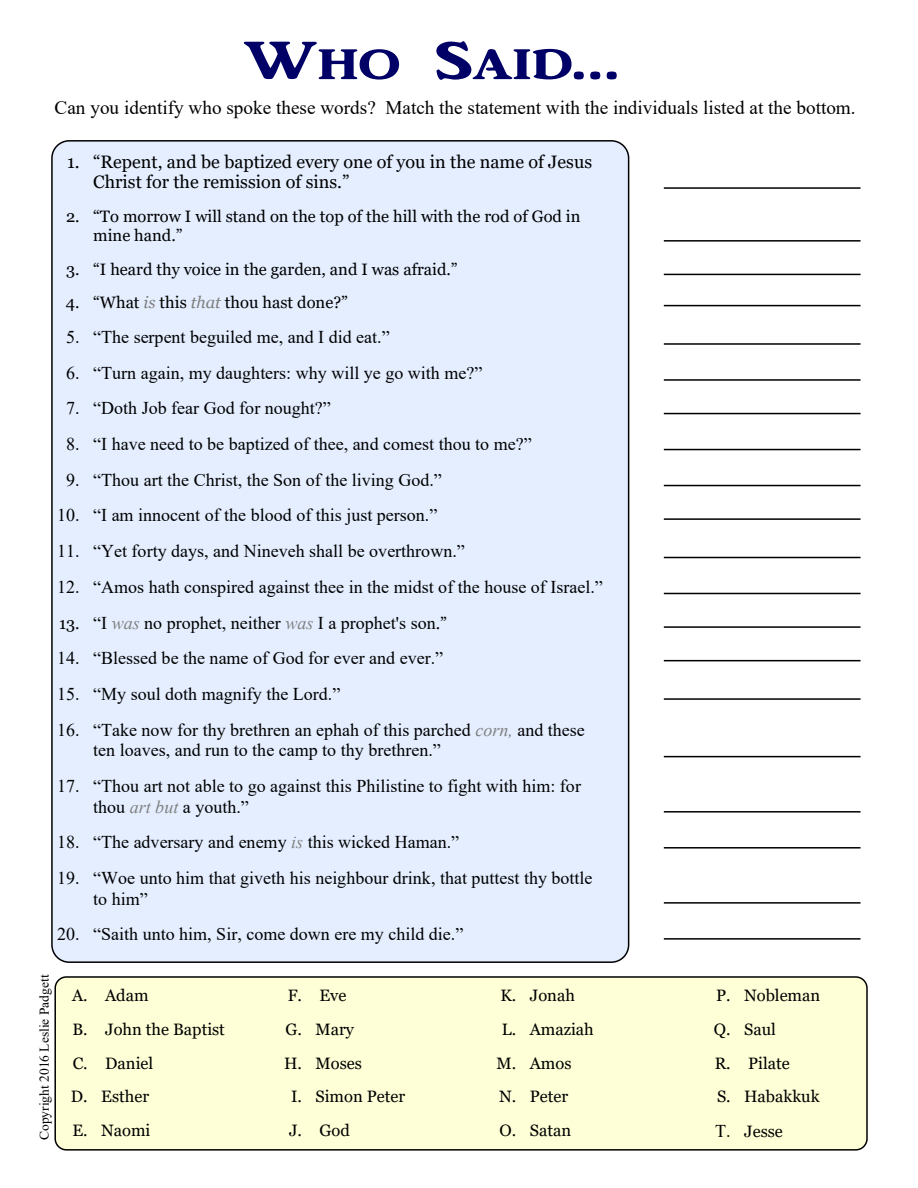
<style>
.page{position:relative;width:918px;height:1188px;background:#fff}
.page>*{position:absolute;margin:0;border:0;box-sizing:border-box;transform-origin:0 0}
.t1{font:55.2px "ARJULIAN";color:#006;scale:1.35 1}
.t2{font:19.2px "Times New Roman";color:#000}
.t3{font:18px/20.7px "Times New Roman";color:#000}
.t4{font:18px/20.4px "Georgia";color:#000}
.t5{font:16.5px/33.8px "Georgia";color:#000}
.t6{font:13.5px "Times New Roman";color:#000}
.s1{font-style:italic;color:#808080}
.s2{font-family:"Georgia";font-size:16.5px}
.s3{font-family:"Times New Roman";font-size:18px}
</style>
<div class="page">
<div style="left:54px;top:976px;width:814px;height:175px;background:#feffd6;border:2px solid #000;border-radius:11px"></div>
<div style="left:51px;top:140px;width:578px;height:823px;background:#e4eeff;border:2px solid #000;border-radius:17px"></div>
<hr style="left:664px;top:187px;width:197px;height:2px;background:#000">
<hr style="left:664px;top:240px;width:197px;height:2px;background:#000">
<hr style="left:664px;top:274px;width:197px;height:1px;background:#000">
<hr style="left:664px;top:305px;width:197px;height:1px;background:#000">
<hr style="left:664px;top:343px;width:197px;height:2px;background:#000">
<hr style="left:664px;top:379px;width:197px;height:2px;background:#000">
<hr style="left:664px;top:413px;width:197px;height:1px;background:#000">
<hr style="left:664px;top:449px;width:197px;height:1px;background:#000">
<hr style="left:664px;top:485px;width:197px;height:1px;background:#000">
<hr style="left:664px;top:518px;width:197px;height:2px;background:#000">
<hr style="left:664px;top:557px;width:197px;height:1px;background:#000">
<hr style="left:664px;top:593px;width:197px;height:1px;background:#000">
<hr style="left:664px;top:626px;width:197px;height:2px;background:#000">
<hr style="left:664px;top:660px;width:197px;height:1px;background:#000">
<hr style="left:664px;top:698px;width:197px;height:2px;background:#000">
<hr style="left:664px;top:756px;width:197px;height:1px;background:#000">
<hr style="left:664px;top:811px;width:197px;height:2px;background:#000">
<hr style="left:664px;top:847px;width:197px;height:2px;background:#000">
<hr style="left:664px;top:902px;width:197px;height:2px;background:#000">
<hr style="left:664px;top:938px;width:197px;height:2px;background:#000">
<h1 class="t1" style="left:243px;top:30px;width:279px">Who Said…</h1>
<p class="t2" style="left:55px;top:101px;width:803px">Can you identify who spoke these words? Match the statement with the individuals listed at the bottom.</p>
<p class="t4" style="left:93px;top:153px;width:501px;text-indent:-26px">1. “Repent, and be baptized every one of you in the name of Jesus<br>Christ for the remission of sins.”</p>
<p class="t5" style="left:93px;top:208px;width:489px;line-height:18.8px;text-indent:-27px">2. “To morrow I will stand on the top of the hill with the rod of God in mine hand.”</p>
<p class="t5" style="left:66px;top:253px;width:393px">3. “I heard thy voice in the garden, and I was afraid.”</p>
<p class="t5" style="left:66px;top:287px;width:284px">4. “What <span class="s1">is</span> this <span class="s1">that</span> thou hast done?”</p>
<p class="t3" style="left:66px;top:328px;width:325px">5. “The serpent beguiled me, and I did eat.”</p>
<p class="t3" style="left:66px;top:364px;width:418px">6. “Turn again, my daughters: why will ye go with me?”</p>
<p class="t3" style="left:66px;top:400px;width:266px">7. “Doth Job fear God for nought?”</p>
<p class="t3" style="left:66px;top:435px;width:467px">8. “I have need to be baptized of thee, and comest thou to me?”</p>
<p class="t3" style="left:66px;top:471px;width:377px">9. “Thou art the Christ, the Son of the living God.”</p>
<p class="t3" style="left:57px;top:507px;width:382px">10. “I am innocent of the blood of this just person.”</p>
<p class="t3" style="left:57px;top:543px;width:409px">11. “Yet forty days, and Nineveh shall be overthrown.”</p>
<p class="t3" style="left:57px;top:578px;width:547px">12. “Amos hath conspired against thee in the midst of the house of Israel.”</p>
<p class="t3" style="left:59px;top:614px;width:389px"><span class="s2">13.</span> “I <span class="s1">was</span> no prophet, neither <span class="s1">was</span> I a prophet's son<span class="s2">.”</span></p>
<p class="t3" style="left:57px;top:650px;width:388px">14. “Blessed be the name of God for ever and ever.”</p>
<p class="t3" style="left:57px;top:685px;width:285px">15. “My soul doth magnify the Lord.”</p>
<p class="t3" style="left:93px;top:721px;width:493px;text-indent:-36px">16. “Take now for thy brethren an ephah of this parched <span class="s1">corn,</span> and these ten loaves, and run to the camp to thy brethren.”</p>
<p class="t3" style="left:93px;top:777px;width:489px;text-indent:-36px">17. “Thou art not able to go against this Philistine to fight with him: for thou <span class="s1">art but</span> a youth.”</p>
<p class="t3" style="left:57px;top:834px;width:404px">18. “The adversary and enemy <span class="s1">is</span> this wicked Haman.”</p>
<p class="t3" style="left:93px;top:869px;width:501px;text-indent:-36px">19. “Woe unto him that giveth his neighbour drink, that puttest thy bottle to him”</p>
<p class="t3" style="left:57px;top:926px;width:408px">20. “Saith unto him, Sir, come down ere my child die.”</p>
<p class="t6" style="left:40px;top:1140px;width:167px;rotate:-90deg">Copyright 2016 Leslie Padgett</p>
<p class="t5" style="left:71px;top:980px;width:156px">A. Adam<br>B. John the Baptist<br>C. Daniel<br>D. Esther<br>E. Naomi</p>
<p class="t5" style="left:288px;top:980px;width:60px">F. Eve</p>
<p class="t5" style="left:286px;top:1013px;width:70px">G. Mary</p>
<p class="t5" style="left:284px;top:1047px;width:79px">H. Moses</p>
<p class="t5" style="left:291px;top:1081px;width:116px">I. Simon Peter</p>
<p class="t5" style="left:289px;top:1115px;width:62px">J. God</p>
<p class="t5" style="left:500px;top:980px;width:76px">K. Jonah</p>
<p class="t5" style="left:502px;top:1013px;width:93px">L. Amaziah</p>
<p class="t5" style="left:497px;top:1047px;width:76px">M. Amos</p>
<p class="t5" style="left:499px;top:1081px;width:71px">N. Peter</p>
<p class="t5" style="left:500px;top:1115px;width:73px">O. Satan</p>
<p class="t5" style="left:714px;top:980px;width:108px">P. Nobleman<br>Q. Saul<br>R. Pilate<br>S. Habakkuk<br><span class="s3">T.</span> Jesse</p>
</div>
